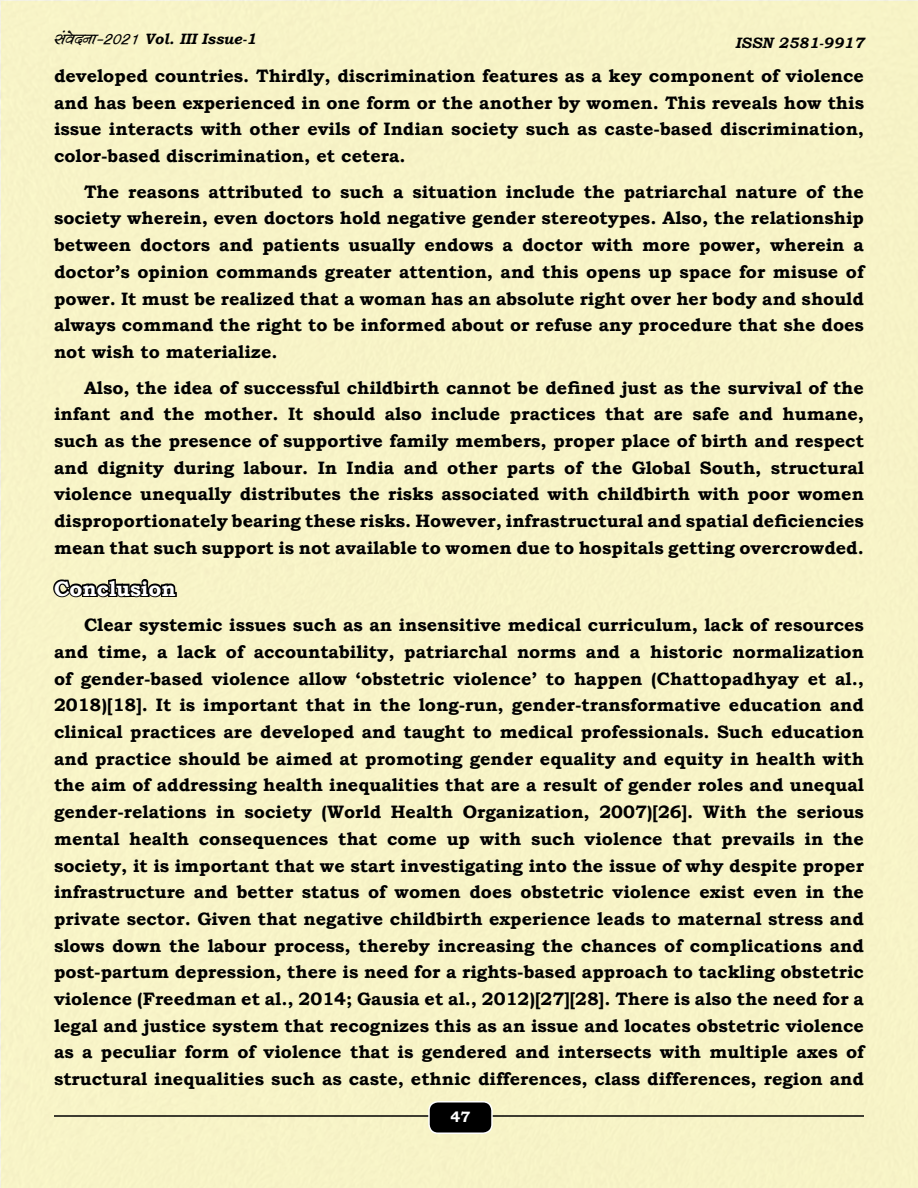
<style>
.page{position:relative;width:918px;height:1188px;background:#fff}
.page>*{position:absolute;margin:0;border:0;box-sizing:border-box;transform-origin:0 0}
.Eng__Text_Sub_Headin{font:700 21px "Bookman Old Style";color:#fff}
.English_Paragrah{font:700 18px/26.7px "Bookman Old Style";color:#000;text-align:justify}
.t1{font:italic 700 15px "Bookman Old Style";color:#000}
.Eng__Article_Heading{font:700 15px "Bookman Old Style";color:#fff}
.s1{font-family:"Kruti Dev 500";font-weight:900;font-size:18px}
</style>
<div class="page">
<div style="left:2px;top:2px;width:916px;height:1186px;background:#f7f3c7"></div>
<svg style="left:53px;top:578px;width:124px;height:20px"></svg>
<hr style="left:54px;top:1115px;width:810px;height:2px;background:#000">
<div style="left:429px;top:1102px;width:63px;height:31px;background:#000;border-radius:9px"></div>
<div style="left:428px;top:1101px;width:65px;height:33px;border:2px solid #fff;border-radius:9px"></div>
<div style="left:430px;top:1111px;width:60px;height:12px;background:#000;border-radius:4px"></div>
<p class="t1" style="left:54px;top:28px;width:204px"><span class="s1">laosnuk&amp;2021</span> Vol. III Issue-1</p>
<p class="t1" style="left:735px;top:32px;width:130px">ISSN 2581-9917</p>
<p class="English_Paragrah" style="left:54px;top:62px;width:812px">developed countries. Thirdly, discrimination features as a key component of violence and has been experienced in one form or the another by women. This reveals how this issue interacts with other evils of Indian society such as caste-based discrimination, color-based discrimination, et cetera.</p>
<p class="English_Paragrah" style="left:54px;top:178px;width:812px;text-indent:30px">The reasons attributed to such a situation include the patriarchal nature of the society wherein, even doctors hold negative gender stereotypes. Also, the relationship between doctors and patients usually endows a doctor with more power, wherein a doctor’s opinion commands greater attention, and this opens up space for misuse of power. It must be realized that a woman has an absolute right over her body and should always command the right to be informed about or refuse any procedure that she does not wish to materialize.</p>
<p class="English_Paragrah" style="left:54px;top:374px;width:812px;text-indent:30px">Also, the idea of successful childbirth cannot be defined just as the survival of the infant and the mother. It should also include practices that are safe and humane, such as the presence of supportive family members, proper place of birth and respect and dignity during labour. In India and other parts of the Global South, structural violence unequally distributes the risks associated with childbirth with poor women disproportionately bearing these risks. However, infrastructural and spatial deficiencies mean that such support is not available to women due to hospitals getting overcrowded.</p>
<p class="Eng__Text_Sub_Headin" style="left:54px;top:573px;width:123px">Conclusion</p>
<p class="English_Paragrah" style="left:54px;top:612px;width:812px;text-indent:30px">Clear systemic issues such as an insensitive medical curriculum, lack of resources and time, a lack of accountability, patriarchal norms and a historic normalization of gender-based violence allow ‘obstetric violence’ to happen (Chattopadhyay et al., 2018)[18]. It is important that in the long-run, gender-transformative education and clinical practices are developed and taught to medical professionals. Such education and practice should be aimed at promoting gender equality and equity in health with the aim of addressing health inequalities that are a result of gender roles and unequal gender-relations in society (World Health Organization, 2007)[26]. With the serious mental health consequences that come up with such violence that prevails in the society, it is important that we start investigating into the issue of why despite proper infrastructure and better status of women does obstetric violence exist even in the private sector. Given that negative childbirth experience leads to maternal stress and slows down the labour process, thereby increasing the chances of complications and post-partum depression, there is need for a rights-based approach to tackling obstetric violence (Freedman et al., 2014; Gausia et al., 2012)[27][28]. There is also the need for a legal and justice system that recognizes this as an issue and locates obstetric violence as a peculiar form of violence that is gendered and intersects with multiple axes of structural inequalities such as caste, ethnic differences, class differences, region and</p>
<p class="Eng__Article_Heading" style="left:451px;top:1106px;width:21px">47</p>
</div>
